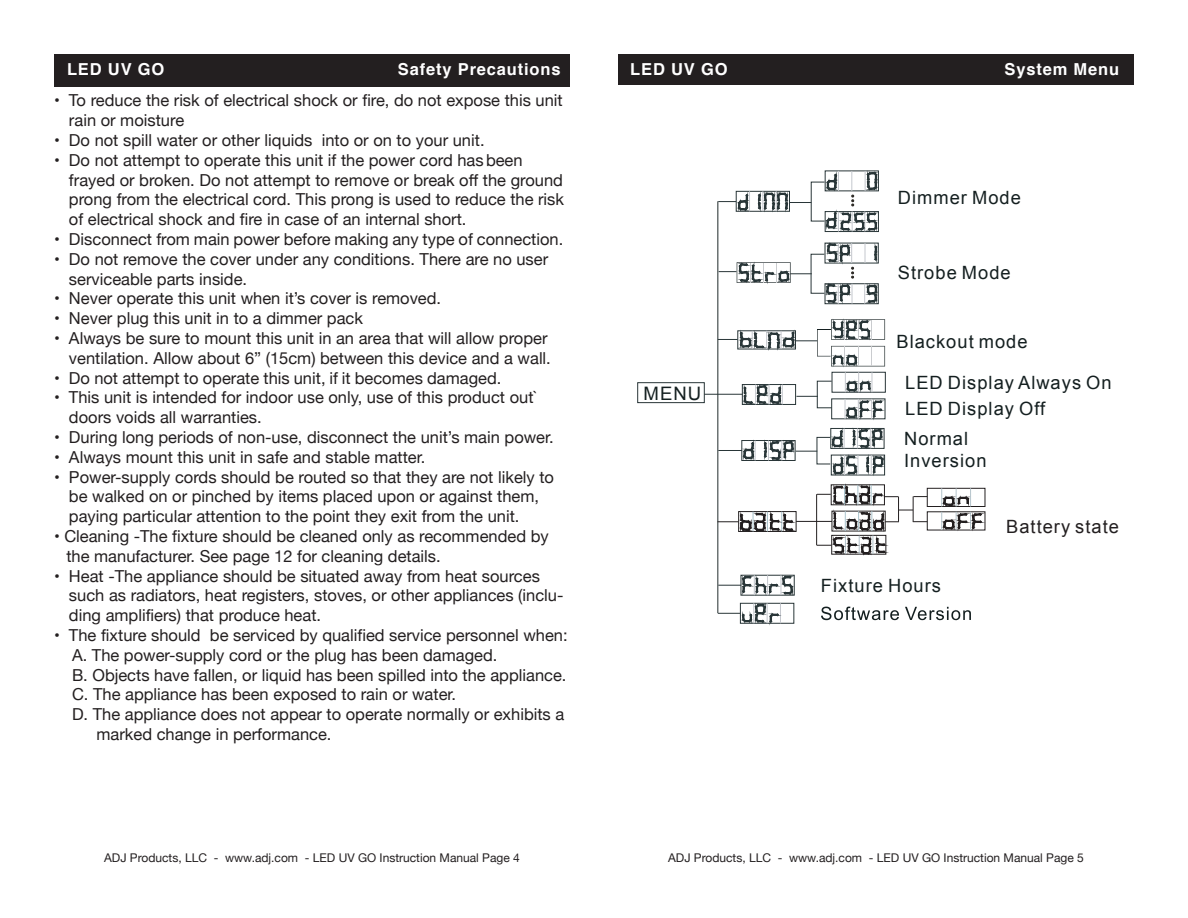
<style>
.page{position:relative;width:1188px;height:918px;background:#fff}
.page>*{position:absolute;margin:0;border:0;box-sizing:border-box;transform-origin:0 0}
.t1{font:18.6px "Arial";color:#141f20}
.t2{font:18.3px "Arial";letter-spacing:.055em;color:#141f20}
.t3{font:18.3px "Arial";letter-spacing:.055em;color:#231f20}
.t4{font:16.5px/19.8px "Helvetica Neue";color:#231f20}
.t5{font:700 16.5px "Helvetica";letter-spacing:.05em;color:#fff}
.t6{font:12px "Helvetica Neue";color:#231f20}
</style>
<div class="page">
<div style="left:55px;top:55px;width:515px;height:31px;background:#231f20"></div>
<div style="left:618px;top:55px;width:516px;height:30px;background:#231f20"></div>
<hr style="left:717px;top:201px;width:1px;height:412px;background:#141f20">
<div style="left:638px;top:383px;width:66px;height:20px;border:1px solid #293638"></div>
<hr style="left:704px;top:394px;width:39px;height:1px;background:#293638">
<div style="left:742px;top:440px;width:53px;height:21px;border:1px solid #293638"></div>
<svg style="left:718px;top:441px;width:38px;height:20px"></svg>
<div style="left:831px;top:455px;width:54px;height:20px;border:1px solid #293638"></div>
<div style="left:831px;top:428px;width:53px;height:21px;border:1px solid #293638"></div>
<svg style="left:832px;top:428px;width:13px;height:20px"></svg>
<svg style="left:853px;top:428px;width:30px;height:20px"></svg>
<svg style="left:833px;top:455px;width:26px;height:20px"></svg>
<svg style="left:866px;top:455px;width:18px;height:20px"></svg>
<div style="left:811px;top:182px;width:14px;height:39px;border:1px solid #293638"></div>
<div style="left:825px;top:211px;width:54px;height:21px;border:1px solid #293638"></div>
<div style="left:825px;top:284px;width:53px;height:20px;border:1px solid #293638"></div>
<div style="left:825px;top:171px;width:54px;height:20px;border:1px solid #293638"></div>
<svg style="left:865px;top:243px;width:1px;height:20px"></svg>
<svg style="left:864px;top:284px;width:13px;height:20px"></svg>
<svg style="left:764px;top:441px;width:53px;height:20px"></svg>
<svg style="left:874px;top:246px;width:3px;height:15px"></svg>
<svg style="left:718px;top:575px;width:75px;height:20px"></svg>
<div style="left:740px;top:603px;width:54px;height:20px;border:1px solid #293638"></div>
<svg style="left:718px;top:603px;width:63px;height:20px"></svg>
<svg style="left:821px;top:607px;width:78px;height:13px"></svg>
<svg style="left:905px;top:607px;width:66px;height:13px"></svg>
<div style="left:736px;top:191px;width:54px;height:20px;border:1px solid #293638"></div>
<svg style="left:718px;top:191px;width:32px;height:20px"></svg>
<svg style="left:826px;top:171px;width:51px;height:61px"></svg>
<svg style="left:758px;top:191px;width:53px;height:20px"></svg>
<svg style="left:827px;top:243px;width:27px;height:35px"></svg>
<svg style="left:826px;top:284px;width:27px;height:20px"></svg>
<svg style="left:719px;top:262px;width:93px;height:21px"></svg>
<svg style="left:718px;top:319px;width:167px;height:100px"></svg>
<div style="left:927px;top:512px;width:58px;height:18px;border:1px solid #231f20"></div>
<div style="left:927px;top:488px;width:58px;height:19px;border:1px solid #231f20"></div>
<svg style="left:941px;top:488px;width:41px;height:42px"></svg>
<hr style="left:796px;top:521px;width:36px;height:1px;background:#231f20">
<hr style="left:816px;top:494px;width:1px;height:51px;background:#231f20">
<div style="left:739px;top:511px;width:57px;height:21px;border:1px solid #231f20"></div>
<svg style="left:817px;top:485px;width:110px;height:70px"></svg>
<svg style="left:718px;top:512px;width:75px;height:19px"></svg>
<p class="t5" style="left:67px;top:56px;width:99px">LED UV GO</p>
<p class="t5" style="left:398px;top:56px;width:164px">Safety Precautions</p>
<p class="t4" style="left:69px;top:92px;width:495px;text-indent:-15px">• To reduce the risk of electrical shock or fire, do not expose this unit rain or moisture</p>
<p class="t4" style="left:54px;top:131px;width:432px">• Do not spill water or other liquids into or on to your unit.</p>
<p class="t4" style="left:69px;top:151px;width:497px;text-indent:-15px">• Do not attempt to operate this unit if the power cord hasbeen frayed or broken. Do not attempt to remove or break off the ground prong from the electrical cord. This prong is used to reduce the risk of electrical shock and fire in case of an internal short.</p>
<p class="t4" style="left:54px;top:230px;width:511px">• Disconnect from main power before making any type of connection.</p>
<p class="t4" style="left:69px;top:250px;width:481px;text-indent:-15px">• Do not remove the cover under any conditions. There are no user serviceable parts inside.</p>
<p class="t4" style="left:54px;top:290px;width:389px">• Never operate this unit when it’s cover is removed.</p>
<p class="t4" style="left:54px;top:309px;width:311px">• Never plug this unit in to a dimmer pack</p>
<p class="t4" style="left:54px;top:329px;width:498px;text-align:right">• Always be sure to mount this unit in an area that will allow proper ventilation. Allow about 6” (15cm) between this device and a wall.</p>
<p class="t4" style="left:54px;top:369px;width:449px">• Do not attempt to operate this unit, if it becomes damaged.</p>
<p class="t4" style="left:69px;top:389px;width:470px;text-indent:-15px">• This unit is intended for indoor use only, use of this product out` doors voids all warranties.</p>
<p class="t4" style="left:54px;top:428px;width:501px">• During long periods of non-use, disconnect the unit’s main power.</p>
<p class="t4" style="left:54px;top:448px;width:373px">• Always mount this unit in safe and stable matter.</p>
<p class="t4" style="left:69px;top:468px;width:487px;text-indent:-15px">• Power-supply cords should be routed so that they are not likely to be walked on or pinched by items placed upon or against them, paying particular attention to the point they exit from the unit.</p>
<p class="t4" style="left:66px;top:527px;width:484px;text-indent:-12px">• Cleaning -The fixture should be cleaned only as recommended by the manufacturer. See page 12 for cleaning details.</p>
<p class="t4" style="left:69px;top:567px;width:496px;text-indent:-15px">• Heat -The appliance should be situated away from heat sources such as radiators, heat registers, stoves, or other appliances (inclu&shy;ding amplifiers) that produce heat.</p>
<p class="t4" style="left:54px;top:626px;width:515px">• The fixture should be serviced by qualified service personnel when:</p>
<p class="t4" style="left:72px;top:646px;width:427px">A. The power-supply cord or the plug has been damaged.</p>
<p class="t4" style="left:72px;top:666px;width:496px">B. Objects have fallen, or liquid has been spilled into the appliance.</p>
<p class="t4" style="left:72px;top:686px;width:386px">C. The appliance has been exposed to rain or water.</p>
<p class="t4" style="left:72px;top:705px;width:494px">D. The appliance does not appear to operate normally or exhibits a</p>
<p class="t4" style="left:97px;top:725px;width:237px">marked change in performance.</p>
<p class="t5" style="left:630px;top:56px;width:99px">LED UV GO</p>
<p class="t5" style="left:1005px;top:56px;width:116px">System Menu</p>
<p class="t2" style="left:898px;top:186px;width:125px">Dimmer Mode</p>
<p class="t2" style="left:898px;top:261px;width:114px">Strobe Mode</p>
<p class="t1" style="left:644px;top:381px;width:59px">MENU</p>
<p class="t2" style="left:896px;top:330px;width:133px">Blackout mode</p>
<p class="t2" style="left:905px;top:371px;width:208px">LED Display Always On</p>
<p class="t2" style="left:905px;top:397px;width:142px">LED Display Off</p>
<p class="t2" style="left:904px;top:426px;width:66px">Normal</p>
<p class="t2" style="left:904px;top:449px;width:84px">Inversion</p>
<p class="t2" style="left:821px;top:573px;width:122px">Fixture Hours</p>
<p class="t3" style="left:1006px;top:515px;width:114px">Battery state</p>
<p class="t6" style="left:104px;top:849px;width:417px">ADJ Products, LLC - www.adj.com - LED UV GO Instruction Manual Page 4</p>
<p class="t6" style="left:668px;top:849px;width:417px">ADJ Products, LLC - www.adj.com - LED UV GO Instruction Manual Page 5</p>
</div>
